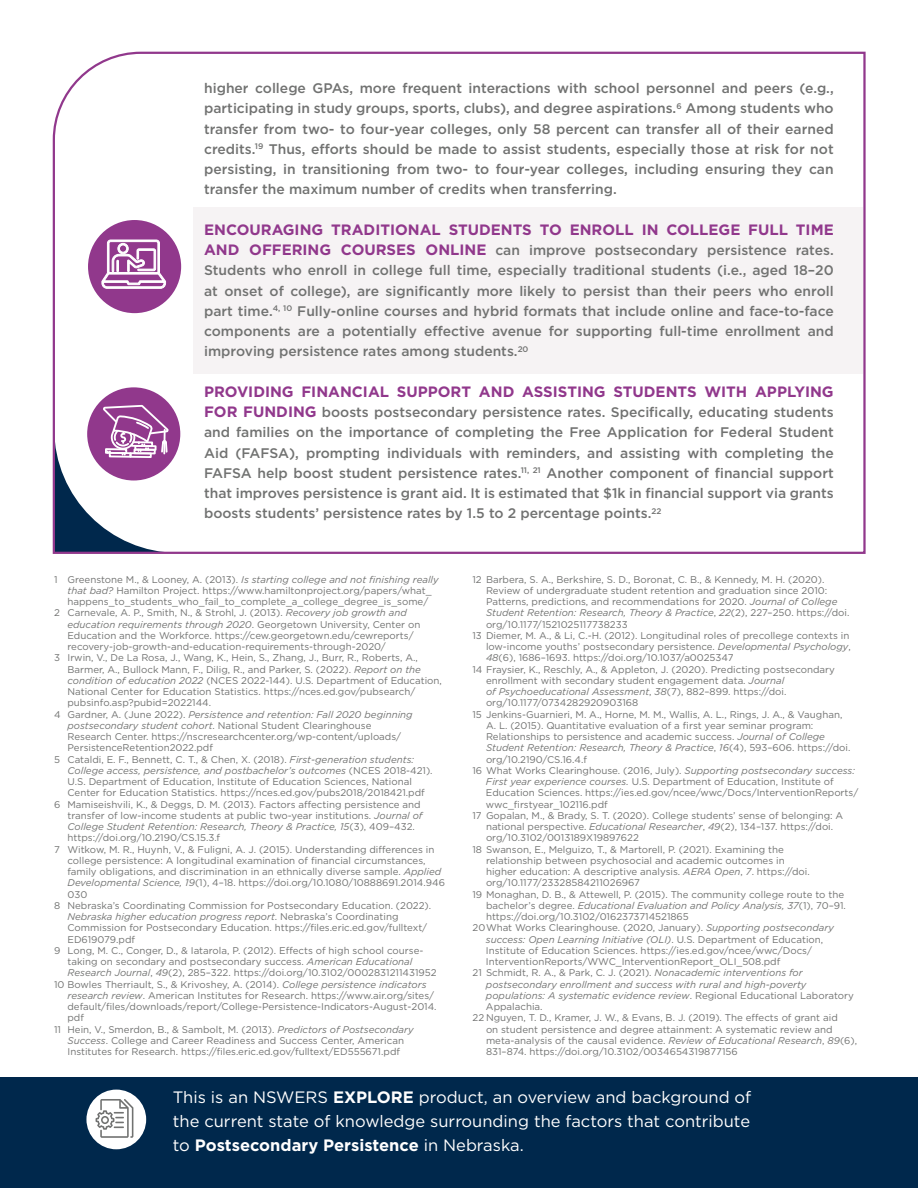
<style>
.page{position:relative;width:918px;height:1188px;background:#fff}
.page>*{position:absolute;margin:0;border:0;box-sizing:border-box;transform-origin:0 0}
.t1{font:16.5px/24px "Gotham";color:#fff;text-align:justify}
.Body_Text_Gray{font:700 15px "Gotham";color:#91388c}
.Gray_Bold_Text{font:700 15px "Gotham";color:#91388c}
.Body_Text_Gray-2{font:500 13.8px/20.2px "Gotham";color:#717271;text-align:justify}
.Gray_Bold_Text-2{font:500 13.8px/20.2px "Gotham";color:#717271;text-align:justify}
.References{font:9.75px/11.2px "Gotham";color:#717271}
.References-2{font:italic 9.75px/11.2px "Gotham";color:#717271}
.s1{font-weight:700;font-size:15px;color:#91388c}
.s2{font-style:italic}
.s3{font-style:normal}
.s4{font-weight:700}
</style>
<div class="page">
<svg style="left:52px;top:51px;width:814px;height:503px"></svg>
<div style="left:0;top:1077px;width:918px;height:111px;background:#00284c"></div>
<div style="left:86px;top:1090px;width:60px;height:59px;background:#fff;border-radius:50%"></div>
<svg style="left:95px;top:1099px;width:38px;height:39px"></svg>
<svg style="left:54px;top:200px;width:124px;height:353px"></svg>
<div style="left:193px;top:207px;width:670px;height:167px;background:#f6f3f4"></div>
<p class="Body_Text_Gray-2" style="left:204px;top:78px;width:631px">higher college GPAs, more frequent interactions with school personnel and peers (e.g., participating in study groups, sports, clubs), and degree aspirations.<sup>6</sup> Among students who transfer from two- to four-year colleges, only 58 percent can transfer all of their earned credits.<sup>19</sup> Thus, efforts should be made to assist students, especially those at risk for not persisting, in transitioning from two- to four-year colleges, including ensuring they can transfer the maximum number of credits when transferring.</p>
<p class="Gray_Bold_Text" style="left:204px;top:220px;width:631px">ENCOURAGING TRADITIONAL STUDENTS TO ENROLL IN COLLEGE FULL TIME</p>
<p class="Gray_Bold_Text-2" style="left:204px;top:240px;width:631px"><span class="s1">AND OFFERING COURSES ONLINE</span> can improve postsecondary persistence rates.<br>Students who enroll in college full time, especially traditional students (i.e., aged 18–20 at onset of college), are significantly more likely to persist than their peers who enroll part time.<sup>4,</sup> <sup>10</sup> Fully-online courses and hybrid formats that include online and face-to-face components are a potentially effective avenue for supporting full-time enrollment and improving persistence rates among students.<sup>20</sup></p>
<p class="Body_Text_Gray" style="left:204px;top:382px;width:631px">PROVIDING FINANCIAL SUPPORT AND ASSISTING STUDENTS WITH APPLYING</p>
<p class="Body_Text_Gray-2" style="left:204px;top:402px;width:631px"><span class="s1">FOR FUNDING</span> boosts postsecondary persistence rates. Specifically, educating students and families on the importance of completing the Free Application for Federal Student Aid (FAFSA), prompting individuals with reminders, and assisting with completing the FAFSA help boost student persistence rates.<sup>11,</sup> <sup>21</sup> Another component of financial support that improves persistence is grant aid. It is estimated that $1k in financial support via grants boosts students’ persistence rates by 1.5 to 2 percentage points.<sup>22</sup></p>
<p class="References" style="left:67px;top:573px;width:373px;text-indent:-13px">1 Greenstone M., &amp; Looney, A. (2013). <span class="s2">Is starting college and not finishing really that bad?</span> Hamilton Project. https://www.hamiltonproject.org/papers/what_ happens_to_students_who_fail_to_complete_a_college_degree_is_some/</p>
<p class="References" style="left:67px;top:607px;width:354px;text-indent:-13px">2 Carnevale, A. P., Smith, N., &amp; Strohl, J. (2013). <span class="s2">Recovery job growth and education requirements through 2020</span>. Georgetown University, Center on Education and the Workforce. https://cew.georgetown.edu/cewreports/ recovery-job-growth-and-education-requirements-through-2020/</p>
<p class="References" style="left:68px;top:652px;width:376px;text-indent:-14px">3 Irwin, V., De La Rosa, J., Wang, K., Hein, S., Zhang, J., Burr, R., Roberts, A., Barmer, A., Bullock Mann, F., Dilig, R., and Parker, S. (2022). <span class="s2">Report on the condition of education 2022</span> (NCES 2022-144). U.S. Department of Education, National Center for Education Statistics. https://nces.ed.gov/pubsearch/ pubsinfo.asp?pubid=2022144.</p>
<p class="References" style="left:67px;top:708px;width:347px;text-indent:-13px">4 Gardner, A. (June 2022). <span class="s2">Persistence and retention: Fall 2020 beginning postsecondary student cohort</span>. National Student Clearinghouse Research Center. https://nscresearchcenter.org/wp-content/uploads/ PersistenceRetention2022.pdf</p>
<p class="References" style="left:67px;top:753px;width:367px;text-indent:-13px">5 Cataldi, E. F., Bennett, C. T., &amp; Chen, X. (2018). <span class="s2">First-generation students:<br>College access, persistence, and postbachelor’s outcomes</span> (NCES 2018-421).<br>U.S. Department of Education, Institute of Education Sciences, National Center for Education Statistics. https://nces.ed.gov/pubs2018/2018421.pdf</p>
<p class="References" style="left:68px;top:798px;width:357px;text-indent:-14px">6 Mamiseishvili, K., &amp; Deggs, D. M. (2013). Factors affecting persistence and transfer of low-income students at public two-year institutions. <span class="s2">Journal of College Student Retention: Research, Theory &amp; Practice, 15</span>(3), 409–432. https://doi.org/10.2190/CS.15.3.f</p>
<p class="References" style="left:68px;top:843px;width:379px;text-indent:-14px">7 Witkow, M. R., Huynh, V., &amp; Fuligni, A. J. (2015). Understanding differences in college persistence: A longitudinal examination of financial circumstances, family obligations, and discrimination in an ethnically diverse sample. <span class="s2">Applied Developmental Science, 19</span>(1), 4–18. https://doi.org/10.1080/10888691.2014.946<br>030</p>
<p class="References" style="left:68px;top:900px;width:365px;text-indent:-14px">8 Nebraska’s Coordinating Commission for Postsecondary Education. (2022).<br><span class="s2">Nebraska higher education progress report</span>. Nebraska’s Coordinating Commission for Postsecondary Education. https://files.eric.ed.gov/fulltext/ ED619079.pdf</p>
<p class="References" style="left:68px;top:945px;width:371px;text-indent:-14px">9 Long, M. C., Conger, D., &amp; Iatarola, P. (2012). Effects of high school course&shy;taking on secondary and postsecondary success. <span class="s2">American Educational<br>Research Journal</span>, <span class="s2">49</span>(2), 285–322. https://doi.org/10.3102/0002831211431952</p>
<p class="References" style="left:67px;top:978px;width:371px;text-indent:-13px">10 Bowles Therriault, S., &amp; Krivoshey, A. (2014). <span class="s2">College persistence indicators research review</span>. American Institutes for Research. https://www.air.org/sites/ default/files/downloads/report/College-Persistence-Indicators-August-2014. pdf</p>
<p class="References" style="left:54px;top:1023px;width:361px;text-align:center">11 Hein, V., Smerdon, B., &amp; Sambolt, M. (2013). <span class="s2">Predictors of Postsecondary<br>Success</span>. College and Career Readiness and Success Center, American<br>Institutes for Research. https://files.eric.ed.gov/fulltext/ED555671.pdf</p>
<p class="References" style="left:486px;top:573px;width:365px;text-indent:-14px">12 Barbera, S. A., Berkshire, S. D., Boronat, C. B., &amp; Kennedy, M. H. (2020).<br>Review of undergraduate student retention and graduation since 2010:<br>Patterns, predictions, and recommendations for 2020. <span class="s2">Journal of College Student Retention: Research, Theory &amp; Practice</span>, <span class="s2">22</span>(2), 227–250. https://doi. org/10.1177/1521025117738233</p>
<p class="References" style="left:486px;top:630px;width:366px;text-indent:-14px">13 Diemer, M. A., &amp; Li, C.-H. (2012). Longitudinal roles of precollege contexts in low-income youths’ postsecondary persistence. <span class="s2">Developmental Psychology</span>,<br><span class="s2">48</span>(6), 1686–1693. https://doi.org/10.1037/a0025347</p>
<p class="References" style="left:486px;top:663px;width:350px;text-indent:-14px">14 Fraysier, K., Reschly, A., &amp; Appleton, J. (2020). Predicting postsecondary enrollment with secondary student engagement data. <span class="s2">Journal<br>of Psychoeducational Assessment</span>, <span class="s2">38</span>(7), 882–899. https://doi. org/10.1177/0734282920903168</p>
<p class="References" style="left:486px;top:708px;width:366px;text-indent:-14px">15 Jenkins-Guarnieri, M. A., Horne, M. M., Wallis, A. L., Rings, J. A., &amp; Vaughan, A. L. (2015). Quantitative evaluation of a first year seminar program:<br>Relationships to persistence and academic success. <span class="s2">Journal of College Student Retention: Research, Theory &amp; Practice</span>, <span class="s2">16</span>(4), 593–606. https://doi. org/10.2190/CS.16.4.f</p>
<p class="References" style="left:486px;top:765px;width:374px;text-indent:-13px">16 What Works Clearinghouse. (2016, July). <span class="s2">Supporting postsecondary success:<br>First year experience courses.</span> U.S. Department of Education, Institute of Education Sciences. https://ies.ed.gov/ncee/wwc/Docs/InterventionReports/ wwc_firstyear_102116.pdf</p>
<p class="References" style="left:486px;top:810px;width:359px;text-indent:-14px">17 Gopalan, M., &amp; Brady, S. T. (2020). College students’ sense of belonging: A national perspective. <span class="s2">Educational Researcher</span>, <span class="s2">49</span>(2), 134–137. https://doi. org/10.3102/0013189X19897622</p>
<p class="References" style="left:486px;top:843px;width:325px;text-indent:-14px">18 Swanson, E., Melguizo, T., &amp; Martorell, P. (2021). Examining the relationship between psychosocial and academic outcomes in higher education: A descriptive analysis. <span class="s2">AERA Open</span>, <span class="s2">7</span>. https://doi. org/10.1177/23328584211026967</p>
<p class="References" style="left:486px;top:888px;width:362px;text-indent:-14px">19 Monaghan, D. B., &amp; Attewell, P. (2015). The community college route to the bachelor’s degree. <span class="s2">Educational Evaluation and Policy Analysis, 37</span>(1), 70–91. https://doi.org/10.3102/0162373714521865</p>
<p class="References" style="left:486px;top:922px;width:350px;text-indent:-13px">20What Works Clearinghouse. (2020, January). <span class="s2">Supporting postsecondary success: Open Learning Initiative (OLI)</span>. U.S. Department of Education, Institute of Education Sciences. https://ies.ed.gov/ncee/wwc/Docs/ InterventionReports/WWC_InterventionReport_OLI_508.pdf</p>
<p class="References-2" style="left:486px;top:967px;width:369px;text-indent:-13px"><span class="s3">21 Schmidt, R. A., &amp; Park, C. J. (2021).</span> Nonacademic interventions for postsecondary enrollment and success with rural and high-poverty populations: A systematic evidence review<span class="s3">. Regional Educational Laboratory Appalachia.</span></p>
<p class="References" style="left:486px;top:1012px;width:373px;text-indent:-14px">22 Nguyen, T. D., Kramer, J. W., &amp; Evans, B. J. (2019). The effects of grant aid<br>on student persistence and degree attainment: A systematic review and meta-analysis of the causal evidence. <span class="s2">Review of Educational Research</span>, <span class="s2">89</span>(6), 831–874. https://doi.org/10.3102/0034654319877156</p>
<p class="t1" style="left:173px;top:1085px;width:580px">This is an NSWERS <span class="s4">EXPLORE</span> product, an overview and background of the current state of knowledge surrounding the factors that contribute to <span class="s4">Postsecondary Persistence</span> in Nebraska.</p>
</div>
